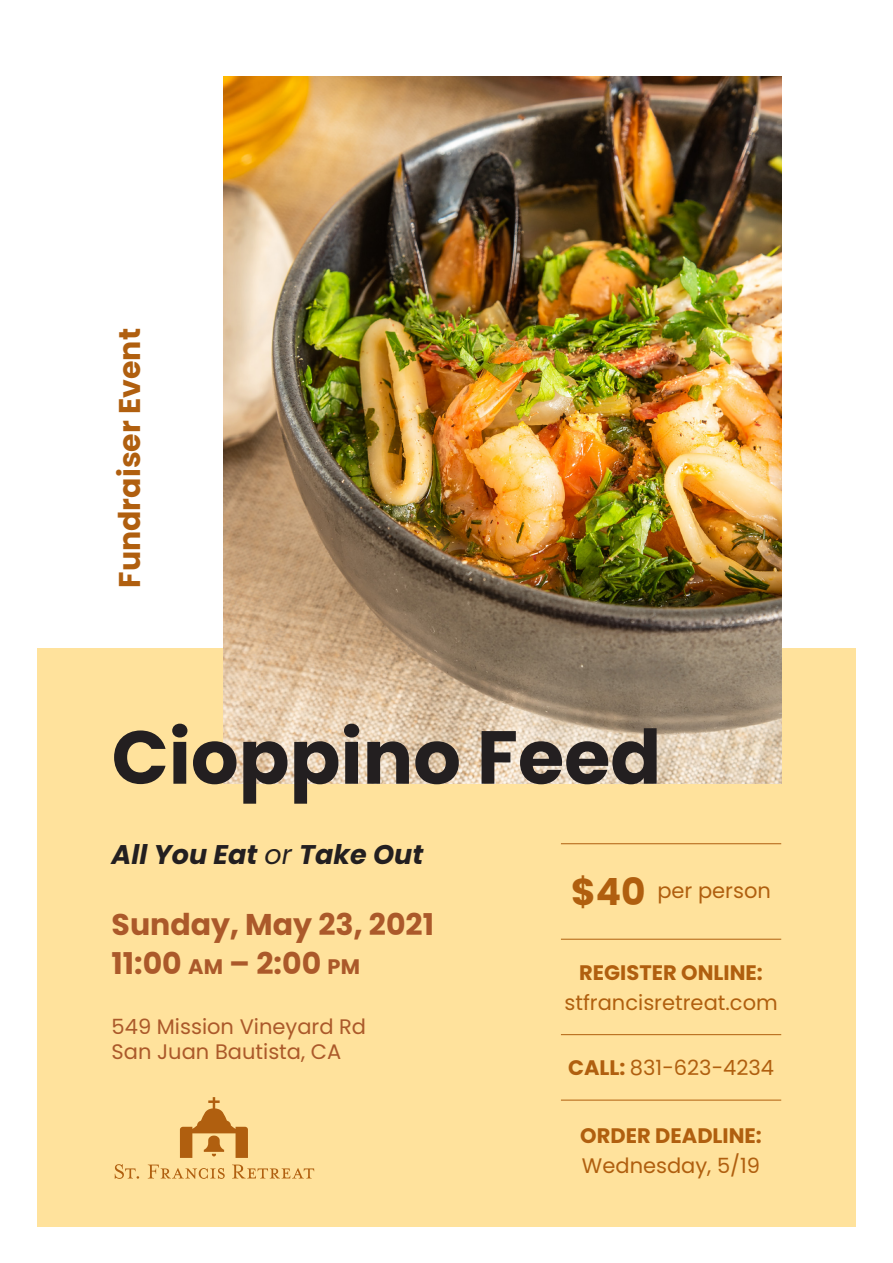
<style>
.page{position:relative;width:893px;height:1263px;background:#fff}
.page>*{position:absolute;margin:0;border:0;box-sizing:border-box;transform-origin:0 0}
.t1{font:700 75px "Poppins";color:#231f20}
.Subtitle{font:700 37.5px "Poppins";color:#b05f0f}
.Subtitle-2{font:700 30px "Poppins";color:#ab592a}
.Subtitle-3{font:700 30px "Poppins";color:#b05f0f}
.t2{font:italic 700 27px "Poppins";color:#231f20}
.Subtitle-4{font:21px "Poppins";color:#b05f0f}
.Subtitle-5{font:21px "Poppins";color:#ab592a}
.t3{font:700 21px "Poppins";color:#b05f0f}
.s1{font-weight:400}
.s2{font-size:21px}
.s3{font-weight:700}
</style>
<div class="page">
<div style="left:37px;top:648px;width:819px;height:579px;background:#ffe29c"></div>
<img style="left:223px;top:77px;width:558px;height:707px">
<svg style="left:180px;top:1097px;width:68px;height:61px"></svg>
<svg style="left:115px;top:1164px;width:24px;height:15px"></svg>
<svg style="left:148px;top:1164px;width:77px;height:15px"></svg>
<svg style="left:232px;top:1164px;width:82px;height:14px"></svg>
<hr style="left:561px;top:1034px;width:220px;height:1px;background:#b05f0f">
<hr style="left:561px;top:843px;width:220px;height:1px;background:#b05f0f">
<hr style="left:561px;top:939px;width:220px;height:1px;background:#b05f0f">
<hr style="left:561px;top:1099px;width:220px;height:1px;background:#b05f0f">
<p class="Subtitle-3" style="left:112px;top:588px;width:261px;rotate:-90deg">Fundraiser Event</p>
<p class="t1" style="left:112px;top:714px;width:551px">Cioppino Feed</p>
<p class="t2" style="left:112px;top:838px;width:313px">All You Eat <span class="s1">or</span> Take Out</p>
<p class="Subtitle-2" style="left:112px;top:907px;width:324px">Sunday, May 23, 2021</p>
<p class="Subtitle-2" style="left:112px;top:946px;width:250px">11:00 <span class="s2">AM</span> – 2:00 <span class="s2">PM</span></p>
<p class="Subtitle-5" style="left:112px;top:1014px;width:256px">549 Mission Vineyard Rd</p>
<p class="Subtitle-5" style="left:112px;top:1039px;width:231px">San Juan Bautista, CA</p>
<p class="Subtitle" style="left:571px;top:870px;width:76px">$40</p>
<p class="Subtitle-4" style="left:657px;top:878px;width:115px">per person</p>
<p class="t3" style="left:579px;top:960px;width:185px">REGISTER ONLINE:</p>
<p class="Subtitle-4" style="left:564px;top:990px;width:215px">stfrancisretreat.com</p>
<p class="Subtitle-4" style="left:568px;top:1056px;width:208px"><span class="s3">CALL:</span> 831-623-4234</p>
<p class="t3" style="left:580px;top:1123px;width:183px">ORDER DEADLINE:</p>
<p class="Subtitle-4" style="left:582px;top:1153px;width:180px">Wednesday, 5/19</p>
</div>
